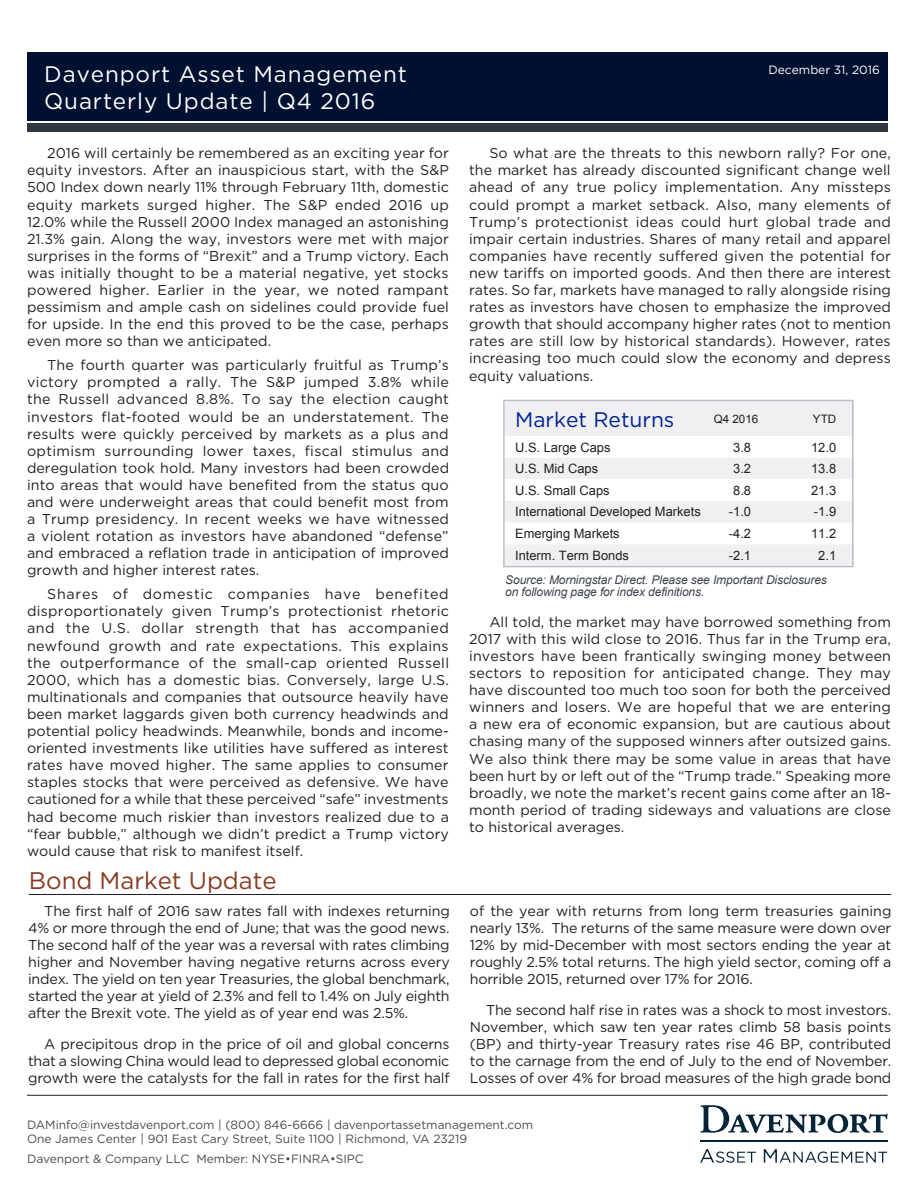
<style>
.page{position:relative;width:918px;height:1188px;background:#fff}
.page>*{position:absolute;margin:0;border:0;box-sizing:border-box;transform-origin:0 0}
.t1{font:24px "Gotham";color:#89391f}
.t2{font:22.5px "Gotham";letter-spacing:.04em;color:#fff}
.t3{font:21px "Gotham";color:#00238e}
.t4{font:14.25px/17.1px "Gotham";color:#231f20;text-align:justify}
.t5{font:12.9px "Arial";color:#231f20}
.t6{font:12px "Gotham";color:#4b4c4d}
.t7{font:italic 12px/12px "Arial";letter-spacing:-.01em;color:#3e444f}
.t8{font:12px "Gotham";color:#fff}
.t9{font:11.55px "Arial";color:#231f20}
</style>
<div class="page">
<hr style="left:27px;top:1095px;width:861px;height:1px;background:#231f20">
<div style="left:27px;top:53px;width:861px;height:68px;background:#001030"></div>
<div style="left:27px;top:123px;width:861px;height:8px;background:#323640"></div>
<svg style="left:700px;top:1149px;width:56px;height:14px"></svg>
<svg style="left:764px;top:1149px;width:123px;height:14px"></svg>
<svg style="left:700px;top:1105px;width:188px;height:28px"></svg>
<hr style="left:700px;top:1140px;width:188px;height:2px;background:#052438">
<div style="left:506px;top:403px;width:345px;height:161px;background:#f0f0f2"></div>
<svg style="left:506px;top:436px;width:345px;height:108px"></svg>
<div style="left:503px;top:400px;width:351px;height:167px;border:2px solid #bdbfc5"></div>
<hr style="left:29px;top:894px;width:862px;height:1px;background:#231f20">
<p class="t2" style="left:44px;top:60px;width:364px">Davenport Asset Management</p>
<p class="t2" style="left:44px;top:87px;width:332px">Quarterly Update | Q4 2016</p>
<p class="t4" style="left:27px;top:144px;width:424px;text-indent:20px">2016 will certainly be remembered as an exciting year for equity investors. After an inauspicious start, with the S&amp;P 500 Index down nearly 11% through February 11th, domestic equity markets surged higher. The S&amp;P ended 2016 up 12.0% while the Russell 2000 Index managed an astonishing 21.3% gain. Along the way, investors were met with major surprises in the forms of “Brexit” and a Trump victory. Each was initially thought to be a material negative, yet stocks powered higher. Earlier in the year, we noted rampant pessimism and ample cash on sidelines could provide fuel for upside. In the end this proved to be the case, perhaps even more so than we anticipated.</p>
<p class="t4" style="left:27px;top:356px;width:424px;text-indent:20px">The fourth quarter was particularly fruitful as Trump’s victory prompted a rally. The S&amp;P jumped 3.8% while the Russell advanced 8.8%. To say the election caught investors flat-footed would be an understatement. The results were quickly perceived by markets as a plus and optimism surrounding lower taxes, fiscal stimulus and deregulation took hold. Many investors had been crowded into areas that would have benefited from the status quo and were underweight areas that could benefit most from a Trump presidency. In recent weeks we have witnessed a violent rotation as investors have abandoned “defense” and embraced a reflation trade in anticipation of improved growth and higher interest rates.</p>
<p class="t4" style="left:27px;top:585px;width:424px;text-indent:20px">Shares of domestic companies have benefited disproportionately given Trump’s protectionist rhetoric and the U.S. dollar strength that has accompanied newfound growth and rate expectations. This explains the outperformance of the small-cap oriented Russell 2000, which has a domestic bias. Conversely, large U.S. multinationals and companies that outsource heavily have been market laggards given both currency headwinds and potential policy headwinds. Meanwhile, bonds and income&shy;oriented investments like utilities have suffered as interest rates have moved higher. The same applies to consumer staples stocks that were perceived as defensive. We have cautioned for a while that these perceived “safe” investments had become much riskier than investors realized due to a “fear bubble,” although we didn’t predict a Trump victory would cause that risk to manifest itself.</p>
<p class="t1" style="left:29px;top:865px;width:249px">Bond Market Update</p>
<p class="t4" style="left:28px;top:902px;width:423px;text-indent:16px">The first half of 2016 saw rates fall with indexes returning 4% or more through the end of June; that was the good news.<br>The second half of the year was a reversal with rates climbing higher and November having negative returns across every index. The yield on ten year Treasuries, the global benchmark, started the year at yield of 2.3% and fell to 1.4% on July eighth after the Brexit vote. The yield as of year end was 2.5%.</p>
<p class="t4" style="left:28px;top:1035px;width:423px;text-indent:16px">A precipitous drop in the price of oil and global concerns that a slowing China would lead to depressed global economic growth were the catalysts for the fall in rates for the first half</p>
<p class="t8" style="left:768px;top:62px;width:113px">December 31, 2016</p>
<p class="t4" style="left:469px;top:144px;width:423px;text-indent:20px">So what are the threats to this newborn rally? For one, the market has already discounted significant change well ahead of any true policy implementation. Any missteps could prompt a market setback. Also, many elements of Trump’s protectionist ideas could hurt global trade and impair certain industries. Shares of many retail and apparel companies have recently suffered given the potential for new tariffs on imported goods. And then there are interest rates. So far, markets have managed to rally alongside rising rates as investors have chosen to emphasize the improved growth that should accompany higher rates (not to mention rates are still low by historical standards). However, rates increasing too much could slow the economy and depress equity valuations.</p>
<p class="t3" style="left:515px;top:406px;width:161px">Market Returns</p>
<p class="t9" style="left:714px;top:411px;width:46px">Q4 2016</p>
<p class="t9" style="left:813px;top:411px;width:25px">YTD</p>
<p class="t5" style="left:515px;top:439px;width:97px">U.S. Large Caps</p>
<p class="t5" style="left:733px;top:439px;width:19px">3.8</p>
<p class="t5" style="left:811px;top:439px;width:27px">12.0</p>
<p class="t5" style="left:515px;top:460px;width:85px">U.S. Mid Caps</p>
<p class="t5" style="left:733px;top:460px;width:19px">3.2</p>
<p class="t5" style="left:811px;top:460px;width:27px">13.8</p>
<p class="t5" style="left:515px;top:482px;width:96px">U.S. Small Caps</p>
<p class="t5" style="left:733px;top:482px;width:19px">8.8</p>
<p class="t5" style="left:811px;top:482px;width:27px">21.3</p>
<p class="t5" style="left:515px;top:503px;width:187px">International Developed Markets</p>
<p class="t5" style="left:729px;top:503px;width:24px">-1.0</p>
<p class="t5" style="left:814px;top:503px;width:24px">-1.9</p>
<p class="t5" style="left:515px;top:525px;width:106px">Emerging Markets</p>
<p class="t5" style="left:729px;top:525px;width:24px">-4.2</p>
<p class="t5" style="left:811px;top:525px;width:27px">11.2</p>
<p class="t5" style="left:515px;top:547px;width:115px">Interm. Term Bonds</p>
<p class="t5" style="left:729px;top:547px;width:24px">-2.1</p>
<p class="t5" style="left:818px;top:547px;width:19px">2.1</p>
<p class="t7" style="left:505px;top:574px;width:323px">Source: Morningstar Direct. Please see Important Disclosures on following page for index definitions.</p>
<p class="t4" style="left:469px;top:613px;width:423px;text-indent:20px">All told, the market may have borrowed something from 2017 with this wild close to 2016. Thus far in the Trump era, investors have been frantically swinging money between sectors to reposition for anticipated change. They may have discounted too much too soon for both the perceived winners and losers. We are hopeful that we are entering a new era of economic expansion, but are cautious about chasing many of the supposed winners after outsized gains.<br>We also think there may be some value in areas that have been hurt by or left out of the “Trump trade.” Speaking more broadly, we note the market’s recent gains come after an 18- month period of trading sideways and valuations are close to historical averages.</p>
<p class="t4" style="left:470px;top:902px;width:423px">of the year with returns from long term treasuries gaining nearly 13%. The returns of the same measure were down over 12% by mid-December with most sectors ending the year at roughly 2.5% total returns. The high yield sector, coming off a horrible 2015, returned over 17% for 2016.</p>
<p class="t4" style="left:470px;top:1001px;width:423px;text-indent:16px">The second half rise in rates was a shock to most investors.<br>November, which saw ten year rates climb 58 basis points (BP) and thirty-year Treasury rates rise 46 BP, contributed to the carnage from the end of July to the end of November.<br>Losses of over 4% for broad measures of the high grade bond</p>
<p class="t6" style="left:27px;top:1117px;width:508px">DAMinfo@investdavenport.com | (800) 846-6666 | davenportassetmanagement.com</p>
<p class="t6" style="left:27px;top:1131px;width:442px">One James Center | 901 East Cary Street, Suite 1100 | Richmond, VA 23219</p>
<p class="t6" style="left:27px;top:1151px;width:338px">Davenport &amp; Company LLC Member: NYSE•FINRA•SIPC</p>
</div>
